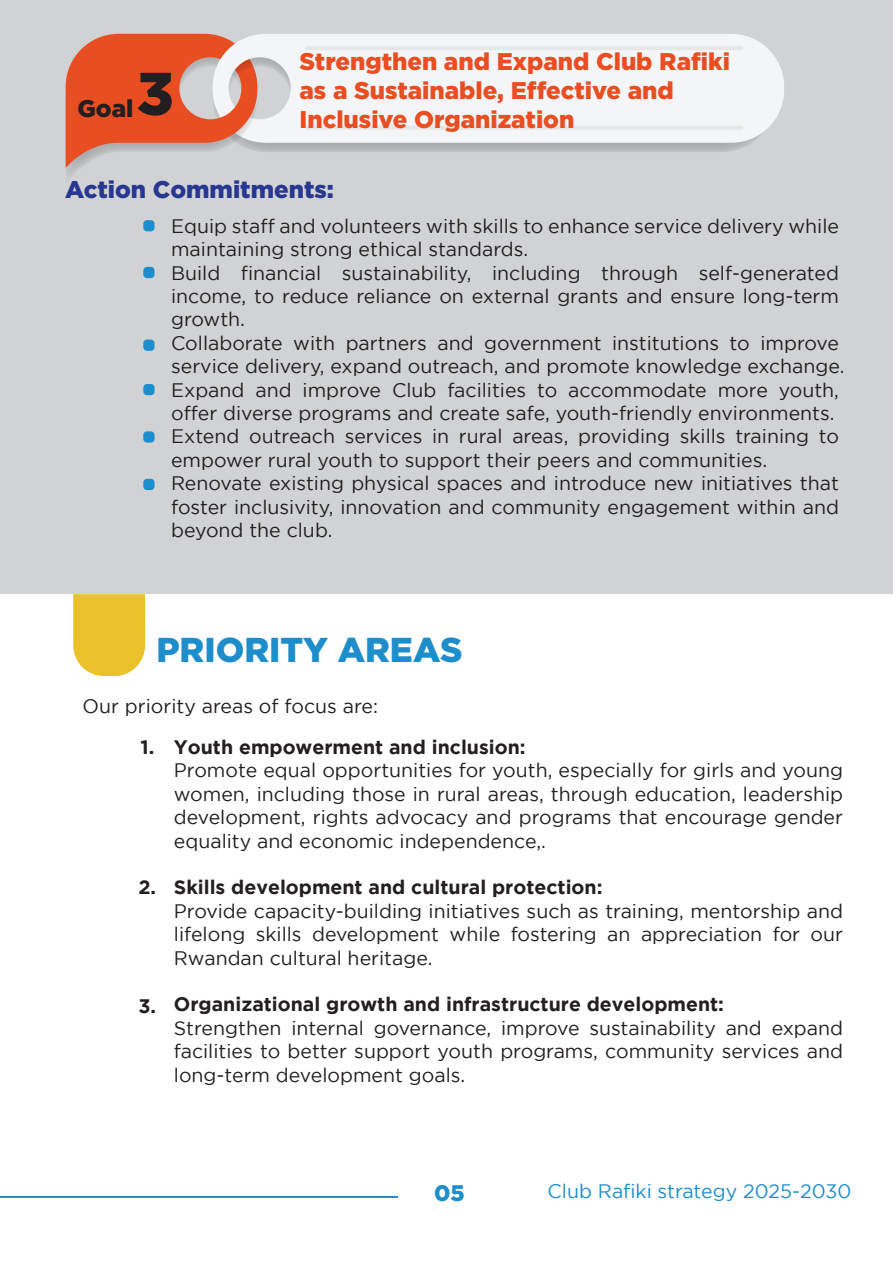
<style>
.page{position:relative;width:893px;height:1263px;background:#d1d2d4}
.page>*{position:absolute;margin:0;border:0;box-sizing:border-box;transform-origin:0 0}
.t1{font:900 60px "Gotham";color:#231f20}
.t2{font:900 34.5px "Gotham";color:#1e8dcc}
.t3{font:900 24.15px/29px "Gotham";color:#e94e23}
.t4{font:900 24.15px "Gotham";color:#283890}
.t5{font:900 24.15px "Gotham";color:#231f20}
.t6{font:900 22.5px "Gotham";color:#1e8dcc}
.t7{font:19.5px/23.4px "Gotham";color:#231f20;text-align:justify}
.t8{font:700 19.5px "Gotham";color:#231f20}
.t9{font:19.5px "Gotham";color:#1e8dcc}
</style>
<div class="page">
<div style="left:0;top:594px;width:893px;height:669px;background:#fff"></div>
<svg style="left:257px;top:143px;width:494px;height:9px;background:#b2b3b5"></svg>
<div style="left:257px;top:34px;width:527px;height:109px;background:#f4f5f6"></div>
<svg style="left:66px;top:34px;width:191px;height:141px"></svg>
<hr style="left:305px;top:46px;width:438px;height:4px;background:#e6e7e6">
<hr style="left:305px;top:126px;width:438px;height:4px;background:#e6e7e6">
<svg style="left:73px;top:594px;width:72px;height:82px;background:#ebc538"></svg>
<div style="left:143px;top:220px;width:12px;height:11px;background:#1e8dcc;border-radius:4px"></div>
<div style="left:143px;top:267px;width:12px;height:11px;background:#1e8dcc;border-radius:4px"></div>
<div style="left:143px;top:340px;width:12px;height:11px;background:#1e8dcc;border-radius:4px"></div>
<div style="left:143px;top:384px;width:12px;height:11px;background:#1e8dcc;border-radius:4px"></div>
<div style="left:143px;top:431px;width:12px;height:12px;background:#1e8dcc;border-radius:4px"></div>
<div style="left:143px;top:479px;width:12px;height:11px;background:#1e8dcc;border-radius:4px"></div>
<hr style="left:0;top:1196px;width:397px;height:2px;background:#1e8dcc">
<h1 class="t1" style="left:137px;top:59px;width:39px">3</h1>
<p class="t5" style="left:77px;top:95px;width:58px">Goal</p>
<p class="t3" style="left:299px;top:46px;width:432px">Strengthen and Expand Club Rafiki as a Sustainable, Effective and<br>Inclusive Organization</p>
<p class="t4" style="left:65px;top:176px;width:270px">Action Commitments:</p>
<p class="t7" style="left:171px;top:214px;width:669px;text-indent:-27px">• Equip staff and volunteers with skills to enhance service delivery while maintaining strong ethical standards.</p>
<p class="t7" style="left:171px;top:261px;width:669px;text-indent:-27px">• Build financial sustainability, including through self-generated income, to reduce reliance on external grants and ensure long-term growth.</p>
<p class="t7" style="left:144px;top:331px;width:702px;text-align:right">• Collaborate with partners and government institutions to improve service delivery, expand outreach, and promote knowledge exchange.</p>
<p class="t7" style="left:144px;top:378px;width:696px;text-align:right">• Expand and improve Club facilities to accommodate more youth, offer diverse programs and create safe, youth-friendly environments.</p>
<p class="t7" style="left:171px;top:425px;width:669px;text-indent:-27px">• Extend outreach services in rural areas, providing skills training to empower rural youth to support their peers and communities.</p>
<p class="t7" style="left:171px;top:471px;width:669px;text-indent:-27px">• Renovate existing physical spaces and introduce new initiatives that foster inclusivity, innovation and community engagement within and beyond the club.</p>
<h2 class="t2" style="left:156px;top:630px;width:308px">PRIORITY AREAS</h2>
<p class="t7" style="left:83px;top:694px;width:297px">Our priority areas of focus are:</p>
<p class="t8" style="left:174px;top:736px;width:353px">Youth empowerment and inclusion:</p>
<p class="t7" style="left:174px;top:758px;width:671px">Promote equal opportunities for youth, especially for girls and young women, including those in rural areas, through education, leadership development, rights advocacy and programs that encourage gender equality and economic independence,.</p>
<p class="t8" style="left:174px;top:876px;width:430px">Skills development and cultural protection:</p>
<p class="t7" style="left:174px;top:899px;width:671px">Provide capacity-building initiatives such as training, mentorship and lifelong skills development while fostering an appreciation for our Rwandan cultural heritage.</p>
<p class="t8" style="left:174px;top:993px;width:552px">Organizational growth and infrastructure development:</p>
<p class="t7" style="left:174px;top:1016px;width:671px">Strengthen internal governance, improve sustainability and expand facilities to better support youth programs, community services and long-term development goals.</p>
<p class="t8" style="left:141px;top:735px;width:15px">1.</p>
<p class="t8" style="left:138px;top:876px;width:19px">2.</p>
<p class="t8" style="left:139px;top:994px;width:19px">3.</p>
<p class="t6" style="left:434px;top:1180px;width:32px">05</p>
<p class="t9" style="left:548px;top:1180px;width:305px">Club Rafiki strategy 2025-2030</p>
</div>
